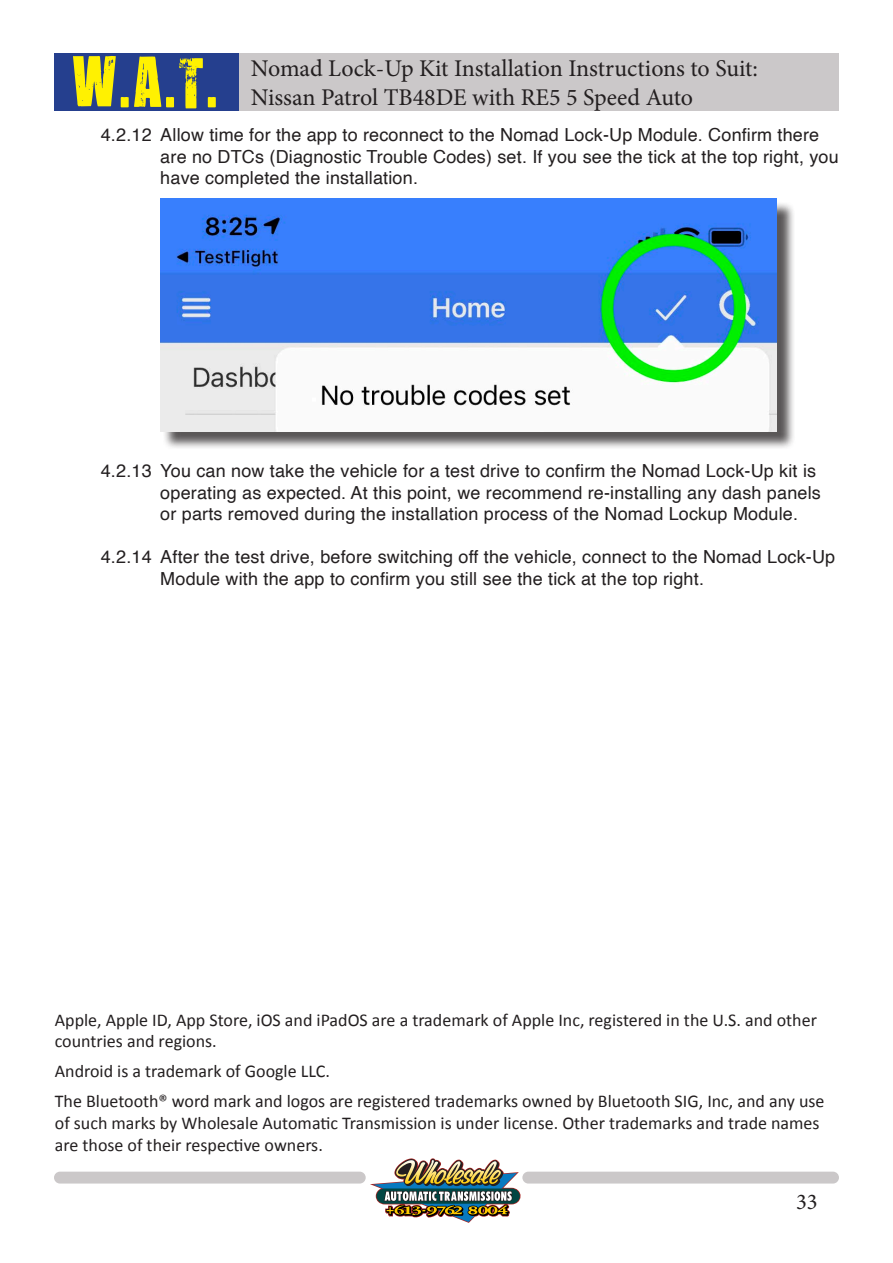
<style>
.page{position:relative;width:893px;height:1263px;background:#fff}
.page>*{position:absolute;margin:0;border:0;box-sizing:border-box;transform-origin:0 0}
.t1{font:58.5px "You Are Loved";color:#fff101}
.t2{font:24px "Minion Pro";letter-spacing:-.005em;color:#231f20}
.t3{font:22.5px "Minion Pro";color:#231f20}
.t4{font:18px/21.6px "Helvetica";letter-spacing:.01em;color:#231f20}
.t5{font:18px/21.6px "Calibri";color:#231f20}
</style>
<div class="page">
<div style="left:238px;top:53px;width:601px;height:58px;background:#cbc8c9"></div>
<div style="left:54px;top:53px;width:184px;height:58px;background:#253f8e"></div>
<img style="left:370px;top:1158px;width:151px;height:65px">
<div style="left:54px;top:1172px;width:312px;height:11px;background:#cbc8c9;border-radius:6px"></div>
<div style="left:522px;top:1172px;width:317px;height:11px;background:#cbc8c9;border-radius:6px"></div>
<div style="left:163px;top:201px;width:632px;height:250px;background:#231f20;opacity:.75"></div>
<img style="left:160px;top:199px;width:617px;height:233px">
<h1 class="t1" style="left:72px;top:44px;width:149px">W.A.T.</h1>
<h2 class="t2" style="left:251px;top:53px;width:509px">Nomad Lock-Up Kit Installation Instructions to Suit:</h2>
<h2 class="t2" style="left:251px;top:82px;width:444px">Nissan Patrol TB48DE with RE5 5 Speed Auto</h2>
<p class="t4" style="left:160px;top:124px;width:680px;text-indent:-60px">4.2.12 Allow time for the app to reconnect to the Nomad Lock-Up Module. Confirm there are no DTCs (Diagnostic Trouble Codes) set. If you see the tick at the top right, you have completed the installation.</p>
<p class="t4" style="left:160px;top:461px;width:662px;text-indent:-60px">4.2.13 You can now take the vehicle for a test drive to confirm the Nomad Lock-Up kit is operating as expected. At this point, we recommend re-installing any dash panels or parts removed during the installation process of the Nomad Lockup Module.</p>
<p class="t4" style="left:160px;top:547px;width:676px;text-indent:-60px">4.2.14 After the test drive, before switching off the vehicle, connect to the Nomad Lock-Up<br>Module with the app to confirm you still see the tick at the top right.</p>
<p class="t5" style="left:55px;top:1008px;width:764px">Apple, Apple ID, App Store, iOS and iPadOS are a trademark of Apple Inc, registered in the U.S. and other countries and regions.</p>
<p class="t5" style="left:55px;top:1060px;width:276px">Android is a trademark of Google LLC.</p>
<p class="t5" style="left:55px;top:1090px;width:771px">The Bluetooth® word mark and logos are registered trademarks owned by Bluetooth SIG, Inc, and any use of such marks by Wholesale Automatic Transmission is under license. Other trademarks and trade names are those of their respective owners.</p>
<p class="t3" style="left:796px;top:1187px;width:23px">33</p>
</div>
